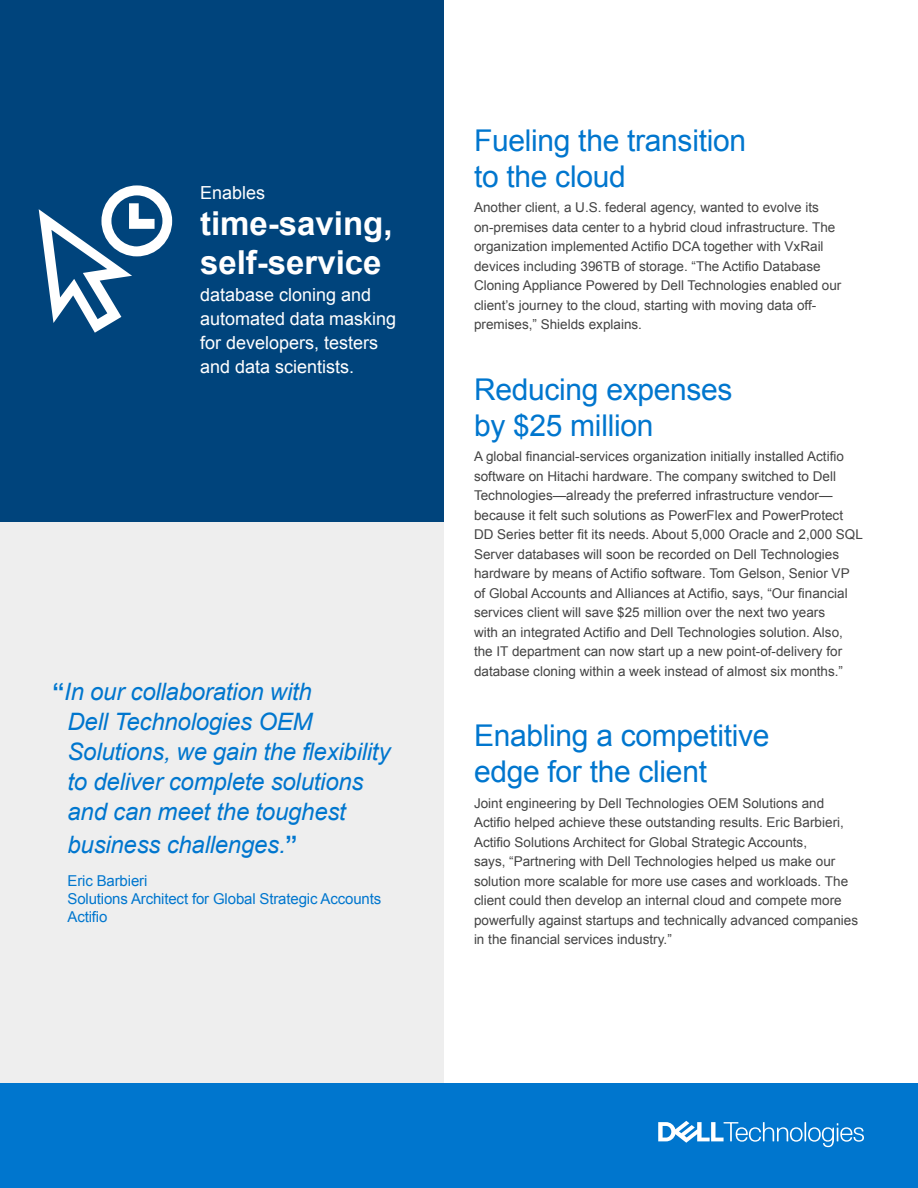
<style>
.page{position:relative;width:918px;height:1188px;background:#fff}
.page>*{position:absolute;margin:0;border:0;box-sizing:border-box;transform-origin:0 0}
.t1{font:700 33px/39px "Arial";color:#fff}
.t2{font:30px/36px "Arial";letter-spacing:-.01em;color:#0076ce}
.t3{font:italic 24px/30px "Arial";letter-spacing:-.01em;color:#0076ce}
.t4{font:18px/24px "Arial";color:#fff}
.t5{font:15px/18px "Arial";letter-spacing:-.01em;color:#0076ce}
.t6{font:13.5px/19.5px "Arial";color:#444}
.s1{font-weight:700;font-style:normal}
</style>
<div class="page">
<div style="left:0;top:522px;width:444px;height:573px;background:#eee"></div>
<div style="left:0;top:1083px;width:918px;height:105px;background:#0076ce"></div>
<svg style="left:658px;top:1121px;width:206px;height:26px"></svg>
<div style="left:0;top:0;width:444px;height:522px;background:#00447c"></div>
<svg style="left:39px;top:185px;width:133px;height:148px"></svg>
<h3 class="t4" style="left:200px;top:180px;width:67px">Enables</h3>
<h1 class="t1" style="left:200px;top:204px;width:194px">time-saving, self-service</h1>
<h3 class="t4" style="left:200px;top:282px;width:198px">database cloning and automated data masking for developers, testers and data scientists.</h3>
<h3 class="t3" style="left:68px;top:677px;width:324px;text-indent:-15px"><span class="s1">“</span>In our collaboration with<br>Dell Technologies OEM<br>Solutions, we gain the flexibility to deliver complete solutions and can meet the toughest</h3>
<h3 class="t3" style="left:68px;top:830px;width:231px">business challenges.<span class="s1">”</span></h3>
<p class="t5" style="left:68px;top:872px;width:315px">Eric Barbieri<br>Solutions Architect for Global Strategic Accounts<br>Actifio</p>
<h2 class="t2" style="left:474px;top:123px;width:274px">Fueling the transition to the cloud</h2>
<p class="t6" style="left:474px;top:198px;width:369px">Another client, a U.S. federal agency, wanted to evolve its on-premises data center to a hybrid cloud infrastructure. The organization implemented Actifio DCA together with VxRail devices including 396TB of storage. “The Actifio Database Cloning Appliance Powered by Dell Technologies enabled our client’s journey to the cloud, starting with moving data off&shy;premises,” Shields explains.</p>
<h2 class="t2" style="left:474px;top:372px;width:260px">Reducing expenses by $25 million</h2>
<p class="t6" style="left:474px;top:447px;width:391px">A global financial-services organization initially installed Actifio software on Hitachi hardware. The company switched to Dell Technologies—already the preferred infrastructure vendor— because it felt such solutions as PowerFlex and PowerProtect DD Series better fit its needs. About 5,000 Oracle and 2,000 SQL Server databases will soon be recorded on Dell Technologies hardware by means of Actifio software. Tom Gelson, Senior VP of Global Accounts and Alliances at Actifio, says, “Our financial services client will save $25 million over the next two years<br>with an integrated Actifio and Dell Technologies solution. Also, the IT department can now start up a new point-of-delivery for database cloning within a week instead of almost six months.”</p>
<h2 class="t2" style="left:474px;top:718px;width:297px">Enabling a competitive edge for the client</h2>
<p class="t6" style="left:474px;top:793px;width:386px">Joint engineering by Dell Technologies OEM Solutions and Actifio helped achieve these outstanding results. Eric Barbieri, Actifio Solutions Architect for Global Strategic Accounts,<br>says, “Partnering with Dell Technologies helped us make our solution more scalable for more use cases and workloads. The client could then develop an internal cloud and compete more powerfully against startups and technically advanced companies in the financial services industry.”</p>
</div>
